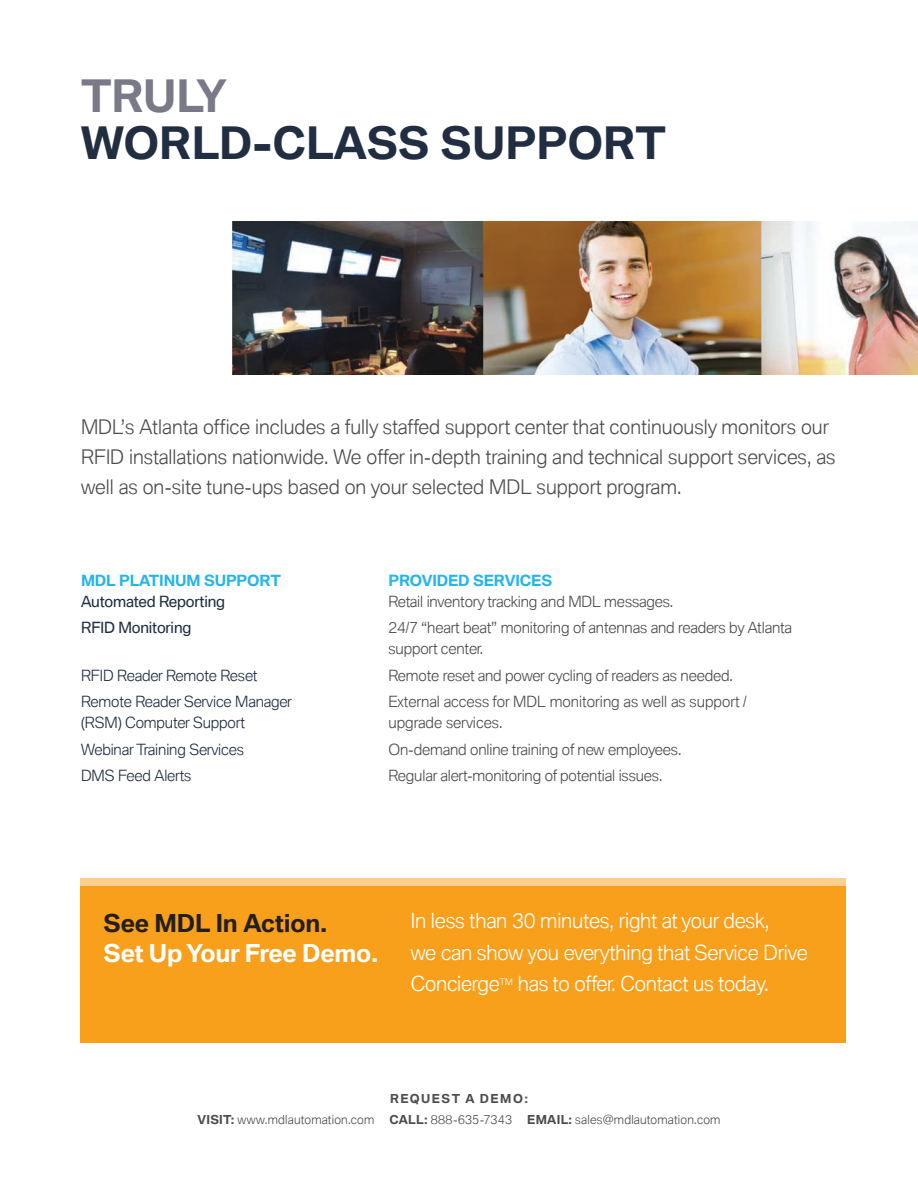
<style>
.page{position:relative;width:918px;height:1188px;background:#fff}
.page>*{position:absolute;margin:0;border:0;box-sizing:border-box;transform-origin:0 0}
.t1{font:700 43.5px/46.5px "BMW Type V2";color:#212e42}
.t2{font:700 24px/30px "BMW Type V2";letter-spacing:-.01em;color:#fff}
.t3{font:300 20.25px/31.5px "BMW Type V2";letter-spacing:-.01em;color:#fff}
.t4{font:300 19.5px/30px "BMW Type V2";color:#4b4c4d}
.t5{font:300 15px/21px "BMW Type V2";letter-spacing:-.01em;color:#4b4c4d}
.t6{font:300 15px "BMW Type V2";letter-spacing:-.01em;color:#212e42}
.t7{font:700 15px "BMW Type V2";letter-spacing:-.01em;color:#26b5e9}
.t8{font:15px "BMW Type V2";letter-spacing:-.01em;color:#212e42}
.Text_3X{font:300 12px "BMW Type V2";letter-spacing:.015em;color:#4b4c4d}
.Text_3X-2{font:700 12px "BMW Type V2";letter-spacing:.12em;color:#4b4c4d}
.t9{font:300 8.7px "BMW Type V2";color:#fff}
.s1{color:#797987}
.s2{color:#231f20}
.s3{font-weight:700}
</style>
<div class="page">
<img style="left:232px;top:221px;width:686px;height:154px">
<div style="left:80px;top:887px;width:766px;height:156px;background:#f89f1c"></div>
<div style="left:80px;top:878px;width:766px;height:157px;background:#f89f1c"></div>
<p class="t1" style="left:81px;top:79px;width:587px"><span class="s1">TRULY<br></span>WORLD-CLASS SUPPORT</p>
<p class="t4" style="left:81px;top:415px;width:756px">MDL’s Atlanta office includes a fully staffed support center that continuously monitors our<br>RFID installations nationwide. We offer in-depth training and technical support services, as well as on-site tune-ups based on your selected MDL support program.</p>
<p class="t7" style="left:81px;top:572px;width:201px">MDL PLATINUM SUPPORT</p>
<p class="t7" style="left:388px;top:572px;width:165px">PROVIDED SERVICES</p>
<p class="t8" style="left:81px;top:593px;width:146px">Automated Reporting</p>
<p class="t5" style="left:388px;top:593px;width:286px">Retail inventory tracking and MDL messages.</p>
<p class="t8" style="left:81px;top:619px;width:112px">RFID Monitoring</p>
<p class="t5" style="left:388px;top:619px;width:405px">24/7 “heart beat” monitoring of antennas and readers by Atlanta support center.</p>
<p class="t6" style="left:81px;top:667px;width:178px">RFID Reader Remote Reset</p>
<p class="t5" style="left:388px;top:667px;width:346px">Remote reset and power cycling of readers as needed.</p>
<p class="t6" style="left:81px;top:693px;width:213px">Remote Reader Service Manager</p>
<p class="t5" style="left:388px;top:693px;width:360px">External access for MDL monitoring as well as support /</p>
<p class="t6" style="left:81px;top:714px;width:166px">(RSM) Computer Support</p>
<p class="t5" style="left:388px;top:714px;width:116px">upgrade services.</p>
<p class="t6" style="left:81px;top:740px;width:165px">Webinar Training Services</p>
<p class="t5" style="left:388px;top:740px;width:294px">On-demand online training of new employees.</p>
<p class="t6" style="left:81px;top:767px;width:112px">DMS Feed Alerts</p>
<p class="t5" style="left:388px;top:767px;width:275px">Regular alert-monitoring of potential issues.</p>
<p class="t2" style="left:104px;top:911px;width:276px"><span class="s2">See MDL In Action.<br></span>Set Up Your Free Demo.</p>
<p class="t3" style="left:411px;top:908px;width:399px">In less than 30 minutes, right at your desk,<br>we can show you everything that Service Drive<br>Concierge</p>
<p class="t9" style="left:500px;top:977px;width:15px">TM</p>
<p class="t3" style="left:518px;top:971px;width:252px">has to offer. Contact us today.</p>
<p class="Text_3X-2" style="left:390px;top:1091px;width:140px">REQUEST A DEMO:</p>
<p class="Text_3X" style="left:197px;top:1112px;width:178px"><span class="s3">VISIT:</span> www.mdlautomation.com</p>
<p class="Text_3X" style="left:390px;top:1112px;width:124px"><span class="s3">CALL:</span> 888-635-7343</p>
<p class="Text_3X" style="left:527px;top:1112px;width:195px"><span class="s3">EMAIL:</span> sales@mdlautomation.com</p>
</div>
